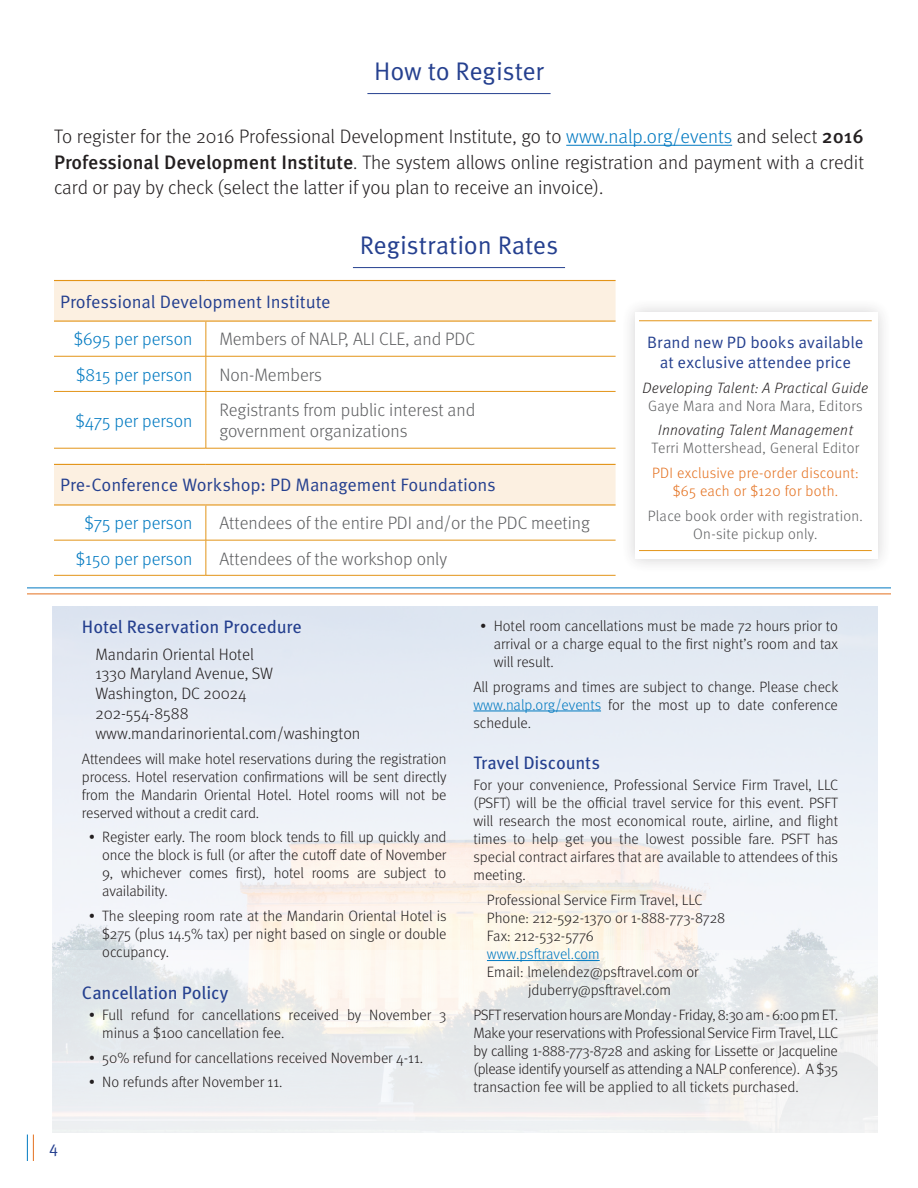
<style>
.page{position:relative;width:918px;height:1188px;background:#fff}
.page>*{position:absolute;margin:0;border:0;box-sizing:border-box;transform-origin:0 0}
.t1{font:25.5px "Meta Pro Norm";letter-spacing:-.005em;color:#25408f}
.t2{font:300 19.5px/25.5px "Meta Pro";color:#231f20;text-align:justify}
.t3{font:300 18px/21.6px "Meta Pro";color:#5f6062}
.t4{font:18px "Meta Pro Norm";letter-spacing:-.01em;color:#25408f}
.t5{font:300 18px "Meta Pro";color:#0079c1}
.t6{font:18px "Meta Pro";letter-spacing:-.005em;color:#25408f}
.t7{font:300 16.5px/19.8px "Meta Pro";color:#231f20}
.t8{font:16.5px/19.8px "Meta Pro Norm";letter-spacing:-.005em;color:#25408f;text-align:center}
.t9{font:300 15px/18px "Meta Pro";color:#231f20;text-align:justify}
.t10{font:300 15px/18px "Meta Pro";letter-spacing:.02em;color:#5f6062;text-align:center}
.t11{font:italic 300 15px "Meta Pro";letter-spacing:.02em;color:#231f20}
.t12{font:300 15px/18px "Meta Pro";letter-spacing:.02em;color:#e4701e;text-align:center}
.t13{font:300 15px "Meta Pro";color:#0079c1}
.s1{color:#0079c1}
.s2{font-weight:500}
</style>
<div class="page">
<svg style="left:27px;top:1135px;width:7px;height:26px"></svg>
<svg style="left:52px;top:950px;width:826px;height:183px;fill:#eef0f2"></svg>
<hr style="left:27px;top:588px;width:864px;height:1px;background:#0079c1">
<hr style="left:27px;top:594px;width:864px;height:1px;background:#e4701e">
<hr style="left:367px;top:93px;width:184px;height:1px;background:#25408f">
<hr style="left:566px;top:145px;width:166px;height:1px;background:#0079c1">
<hr style="left:353px;top:267px;width:212px;height:1px;background:#25408f">
<svg style="left:54px;top:281px;width:562px;height:223px"></svg>
<hr style="left:206px;top:322px;width:1px;height:34px;background:#e39418">
<hr style="left:206px;top:356px;width:1px;height:35px;background:#e39418">
<hr style="left:206px;top:392px;width:1px;height:56px;background:#e39418">
<hr style="left:206px;top:506px;width:1px;height:34px;background:#e39418">
<hr style="left:206px;top:540px;width:1px;height:35px;background:#e39418">
<hr style="left:54px;top:356px;width:152px;height:1px;background:#e39418">
<hr style="left:206px;top:356px;width:410px;height:1px;background:#e39418">
<hr style="left:54px;top:391px;width:152px;height:1px;background:#e39418">
<hr style="left:206px;top:391px;width:410px;height:1px;background:#e39418">
<hr style="left:54px;top:448px;width:152px;height:1px;background:#e39418">
<hr style="left:206px;top:448px;width:410px;height:1px;background:#e39418">
<hr style="left:54px;top:540px;width:152px;height:1px;background:#e39418">
<hr style="left:206px;top:540px;width:410px;height:1px;background:#e39418">
<hr style="left:54px;top:575px;width:152px;height:1px;background:#e39418">
<hr style="left:206px;top:575px;width:410px;height:1px;background:#e39418">
<hr style="left:54px;top:464px;width:152px;height:1px;background:#e39418">
<hr style="left:206px;top:464px;width:410px;height:1px;background:#e39418">
<hr style="left:54px;top:504px;width:152px;height:2px;background:#e39418">
<hr style="left:206px;top:504px;width:410px;height:2px;background:#e39418">
<hr style="left:54px;top:280px;width:152px;height:1px;background:#e39418">
<hr style="left:206px;top:280px;width:410px;height:1px;background:#e39418">
<hr style="left:54px;top:321px;width:152px;height:1px;background:#e39418">
<hr style="left:206px;top:321px;width:410px;height:1px;background:#e39418">
<div style="left:75px;top:612px;width:770px;height:490px;background:#fff;opacity:.5"></div>
<hr style="left:473px;top:711px;width:128px;height:1px;background:#0079c1">
<hr style="left:487px;top:960px;width:113px;height:1px;background:#0079c1">
<div style="left:620px;top:297px;width:273px;height:277px;background:#231f20;opacity:.25"></div>
<div style="left:635px;top:312px;width:243px;height:247px;background:#fff"></div>
<hr style="left:639px;top:320px;width:233px;height:1px;background:#e39418">
<hr style="left:639px;top:550px;width:233px;height:1px;background:#e39418">
<h1 class="t1" style="left:374px;top:52px;width:171px">How to Register</h1>
<p class="t2" style="left:54px;top:123px;width:812px">To register for the 2016 Professional Development Institute, go to <span class="s1">www.nalp.org/events</span> and select <span class="s2">2016<br>Professional Development Institute</span>. The system allows online registration and payment with a credit card or pay by check (select the latter if you plan to receive an invoice).</p>
<h1 class="t1" style="left:360px;top:226px;width:200px">Registration Rates</h1>
<p class="t4" style="left:60px;top:288px;width:272px">Professional Development Institute</p>
<p class="t5" style="left:74px;top:326px;width:120px">$695 per person</p>
<p class="t3" style="left:219px;top:328px;width:257px">Members of NALP, ALI CLE, and PDC</p>
<p class="t5" style="left:76px;top:361px;width:118px">$815 per person</p>
<p class="t3" style="left:219px;top:363px;width:104px">Non-Members</p>
<p class="t5" style="left:75px;top:407px;width:118px">$475 per person</p>
<p class="t3" style="left:219px;top:398px;width:257px">Registrants from public interest and government organizations</p>
<p class="t4" style="left:60px;top:472px;width:437px">Pre-Conference Workshop: PD Management Foundations</p>
<p class="t5" style="left:85px;top:510px;width:109px">$75 per person</p>
<p class="t3" style="left:219px;top:511px;width:372px">Attendees of the entire PDI and/or the PDC meeting</p>
<p class="t5" style="left:76px;top:545px;width:118px">$150 per person</p>
<p class="t3" style="left:219px;top:547px;width:229px">Attendees of the workshop only</p>
<p class="t8" style="left:647px;top:331px;width:218px">Brand new PD books available at exclusive attendee price</p>
<p class="t11" style="left:642px;top:377px;width:227px">Developing Talent: A Practical Guide</p>
<p class="t10" style="left:648px;top:396px;width:216px">Gaye Mara and Nora Mara, Editors</p>
<p class="t11" style="left:658px;top:419px;width:196px">Innovating Talent Management</p>
<p class="t10" style="left:652px;top:439px;width:209px">Terri Mottershead, General Editor</p>
<p class="t12" style="left:652px;top:463px;width:208px">PDI exclusive pre-order discount: $65 each or $120 for both.</p>
<p class="t10" style="left:648px;top:506px;width:216px">Place book order with registration.<br>On-site pickup only.</p>
<p class="t8" style="left:49px;top:1136px;width:10px">4</p>
<p class="t6" style="left:82px;top:613px;width:221px">Hotel Reservation Procedure</p>
<p class="t7" style="left:95px;top:643px;width:266px">Mandarin Oriental Hotel<br>1330 Maryland Avenue, SW<br>Washington, DC 20024<br>202-554-8588 www.mandarinoriental.com/washington</p>
<p class="t9" style="left:82px;top:749px;width:366px">Attendees will make hotel reservations during the registration process. Hotel reservation confirmations will be sent directly from the Mandarin Oriental Hotel. Hotel rooms will not be reserved without a credit card.</p>
<p class="t9" style="left:102px;top:827px;width:346px;text-indent:-14px">• Register early. The room block tends to fill up quickly and once the block is full (or after the cutoff date of November 9, whichever comes first), hotel rooms are subject to availability.</p>
<p class="t9" style="left:102px;top:906px;width:346px;text-indent:-14px">• The sleeping room rate at the Mandarin Oriental Hotel is $275 (plus 14.5% tax) per night based on single or double occupancy.</p>
<p class="t6" style="left:82px;top:979px;width:148px">Cancellation Policy</p>
<p class="t9" style="left:102px;top:1005px;width:346px;text-indent:-14px">• Full refund for cancellations received by November 3 minus a $100 cancellation fee.</p>
<p class="t9" style="left:89px;top:1048px;width:336px">• 50% refund for cancellations received November 4-11.</p>
<p class="t9" style="left:89px;top:1072px;width:195px">• No refunds after November 11.</p>
<p class="t9" style="left:494px;top:616px;width:346px;text-indent:-14px">• Hotel room cancellations must be made 72 hours prior to arrival or a charge equal to the first night’s room and tax will result.</p>
<p class="t9" style="left:473px;top:677px;width:366px">All programs and times are subject to change. Please check <span class="s1">www.nalp.org/events</span> for the most up to date conference schedule.</p>
<p class="t6" style="left:473px;top:749px;width:128px">Travel Discounts</p>
<p class="t9" style="left:473px;top:775px;width:366px">For your convenience, Professional Service Firm Travel, LLC (PSFT) will be the official travel service for this event. PSFT will research the most economical route, airline, and flight times to help get you the lowest possible fare. PSFT has special contract airfares that are available to attendees of this meeting.</p>
<p class="t9" style="left:487px;top:890px;width:240px;text-align:left">Professional Service Firm Travel, LLC<br>Phone: 212-592-1370 or 1-888-773-8728<br>Fax: 212-532-5776</p>
<p class="t13" style="left:487px;top:943px;width:114px">www.psftravel.com</p>
<p class="t9" style="left:528px;top:962px;width:172px;text-indent:-41px">Email: lmelendez@psftravel.com or jduberry@psftravel.com</p>
<p class="t9" style="left:473px;top:1005px;width:366px">PSFT reservation hours are Monday - Friday, 8:30 am - 6:00 pm ET.<br>Make your reservations with Professional Service Firm Travel, LLC by calling 1-888-773-8728 and asking for Lissette or Jacqueline (please identify yourself as attending a NALP conference). A $35 transaction fee will be applied to all tickets purchased.</p>
</div>
